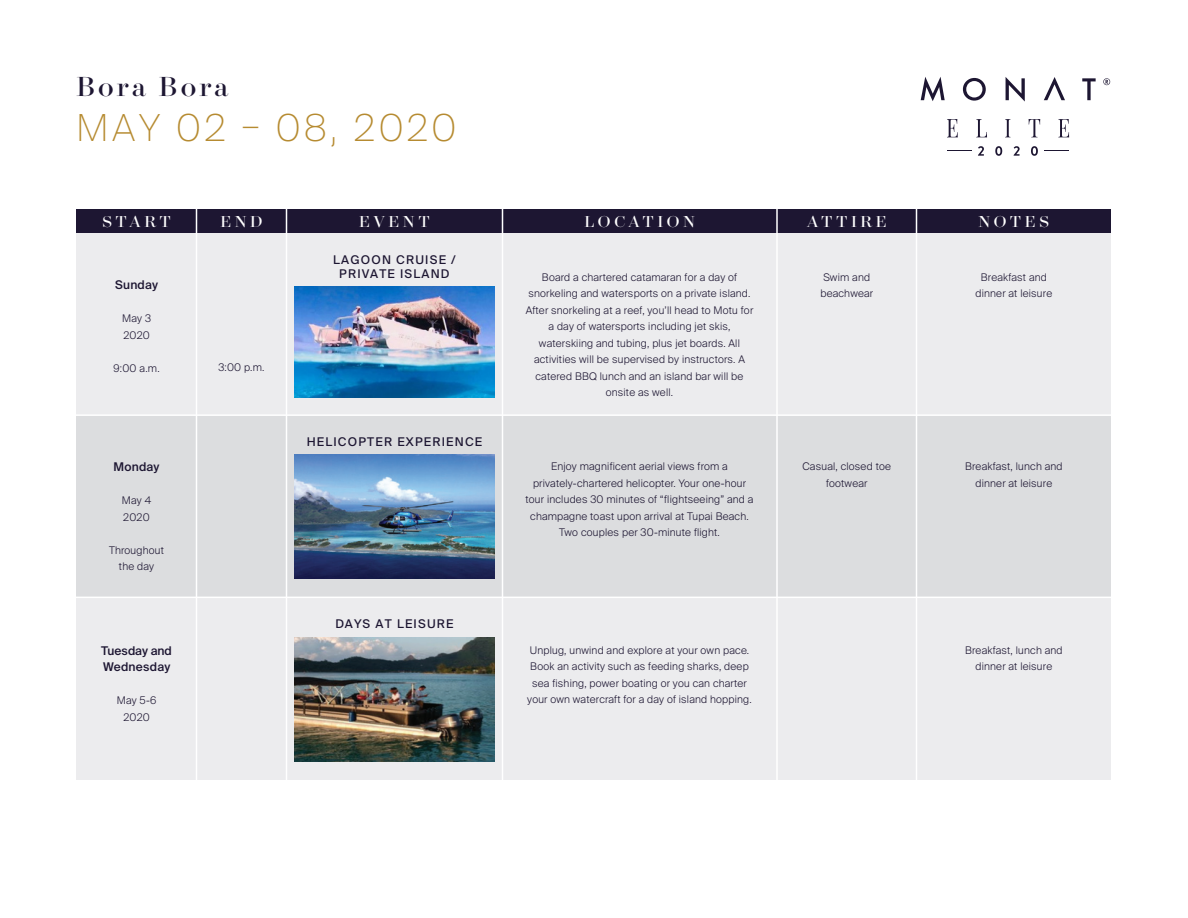
<style>
.page{position:relative;width:1188px;height:918px;background:#fff}
.page>*{position:absolute;margin:0;border:0;box-sizing:border-box;transform-origin:0 0}
.t1{font:100 37.2px "Suisse Intl";letter-spacing:.1em;color:#b68b31}
.t2{font:31.35px "Surveyor Fine";letter-spacing:.1em;color:#1d1632}
.t3{font:18px "Surveyor Fine";letter-spacing:.2em;color:#fff}
.t4{font:12px/14.4px "Suisse Intl";letter-spacing:.1em;color:#1d1632;text-align:center}
.t5{font:500 12px/16.5px "Suisse Intl";letter-spacing:.015em;color:#1d1632}
.t6{font:300 10.5px/16.5px "Suisse Intl";letter-spacing:.02em;color:#1d1632;text-align:center}
</style>
<div class="page">
<div style="left:77px;top:209px;width:1034px;height:24px;background:#1d1632"></div>
<div style="left:76px;top:233px;width:1035px;height:547px;background:#ececee"></div>
<div style="left:76px;top:415px;width:1035px;height:182px;background:#dcdddf"></div>
<hr style="left:196px;top:197px;width:1px;height:608px;background:#fff">
<hr style="left:286px;top:197px;width:1px;height:608px;background:#fff">
<hr style="left:502px;top:197px;width:1px;height:608px;background:#fff">
<hr style="left:776px;top:197px;width:2px;height:608px;background:#fff">
<hr style="left:916px;top:197px;width:1px;height:608px;background:#fff">
<img style="left:294px;top:286px;width:200px;height:111px">
<img style="left:294px;top:455px;width:200px;height:124px">
<img style="left:294px;top:638px;width:200px;height:124px">
<hr style="left:53px;top:414px;width:1079px;height:2px;background:#fff">
<hr style="left:53px;top:597px;width:1079px;height:1px;background:#fff">
<svg style="left:947px;top:119px;width:11px;height:18px"></svg>
<svg style="left:976px;top:119px;width:11px;height:18px"></svg>
<svg style="left:1005px;top:119px;width:5px;height:18px"></svg>
<svg style="left:1029px;top:119px;width:11px;height:18px"></svg>
<svg style="left:1058px;top:119px;width:11px;height:18px"></svg>
<svg style="left:921px;top:77px;width:175px;height:25px"></svg>
<svg style="left:1103px;top:78px;width:7px;height:7px"></svg>
<svg style="left:978px;top:146px;width:6px;height:10px"></svg>
<svg style="left:1014px;top:146px;width:6px;height:10px"></svg>
<svg style="left:995px;top:146px;width:7px;height:10px"></svg>
<svg style="left:1031px;top:146px;width:7px;height:10px"></svg>
<h2 class="t2" style="left:76px;top:68px;width:154px">Bora Bora</h2>
<h1 class="t1" style="left:76px;top:107px;width:381px">MAY 02 – 08, 2020</h1>
<h3 class="t3" style="left:102px;top:212px;width:70px">START</h3>
<h3 class="t3" style="left:220px;top:212px;width:43px">END</h3>
<h3 class="t3" style="left:359px;top:212px;width:72px">EVENT</h3>
<h3 class="t3" style="left:585px;top:212px;width:112px">LOCATION</h3>
<h3 class="t3" style="left:807px;top:212px;width:81px">ATTIRE</h3>
<h3 class="t3" style="left:978px;top:212px;width:72px">NOTES</h3>
<p class="t5" style="left:115px;top:277px;width:44px">Sunday</p>
<p class="t6" style="left:122px;top:310px;width:30px;text-align:left">May 3<br>2020</p>
<p class="t6" style="left:114px;top:360px;width:48px">9:00 a.m.</p>
<p class="t5" style="left:113px;top:459px;width:48px">Monday</p>
<p class="t6" style="left:122px;top:492px;width:31px;text-align:left">May 4<br>2020</p>
<p class="t6" style="left:109px;top:542px;width:56px">Throughout the day</p>
<p class="t5" style="left:101px;top:642px;width:72px">Tuesday and<br>Wednesday</p>
<p class="t6" style="left:117px;top:692px;width:41px">May 5-6<br>2020</p>
<p class="t6" style="left:218px;top:359px;width:48px">3:00 p.m.</p>
<p class="t4" style="left:333px;top:253px;width:124px">LAGOON CRUISE /<br>PRIVATE ISLAND</p>
<p class="t4" style="left:307px;top:435px;width:177px">HELICOPTER EXPERIENCE</p>
<p class="t4" style="left:335px;top:617px;width:120px">DAYS AT LEISURE</p>
<p class="t6" style="left:526px;top:269px;width:229px">Board a chartered catamaran for a day of snorkeling and watersports on a private island.<br>After snorkeling at a reef, you’ll head to Motu for a day of watersports including jet skis, waterskiing and tubing, plus jet boards. All activities will be supervised by instructors. A catered BBQ lunch and an island bar will be onsite as well.</p>
<p class="t6" style="left:526px;top:458px;width:229px">Enjoy magnificent aerial views from a privately-chartered helicopter. Your one-hour tour includes 30 minutes of “flightseeing” and a champagne toast upon arrival at Tupai Beach.<br>Two couples per 30-minute flight.</p>
<p class="t6" style="left:527px;top:642px;width:226px">Unplug, unwind and explore at your own pace.<br>Book an activity such as feeding sharks, deep sea fishing, power boating or you can charter your own watercraft for a day of island hopping.</p>
<p class="t6" style="left:820px;top:269px;width:54px;text-align:left">Swim and beachwear</p>
<p class="t6" style="left:802px;top:458px;width:90px">Casual, closed toe footwear</p>
<p class="t6" style="left:975px;top:269px;width:78px">Breakfast and dinner at leisure</p>
<p class="t6" style="left:965px;top:458px;width:99px">Breakfast, lunch and dinner at leisure</p>
<p class="t6" style="left:965px;top:642px;width:99px">Breakfast, lunch and dinner at leisure</p>
</div>
